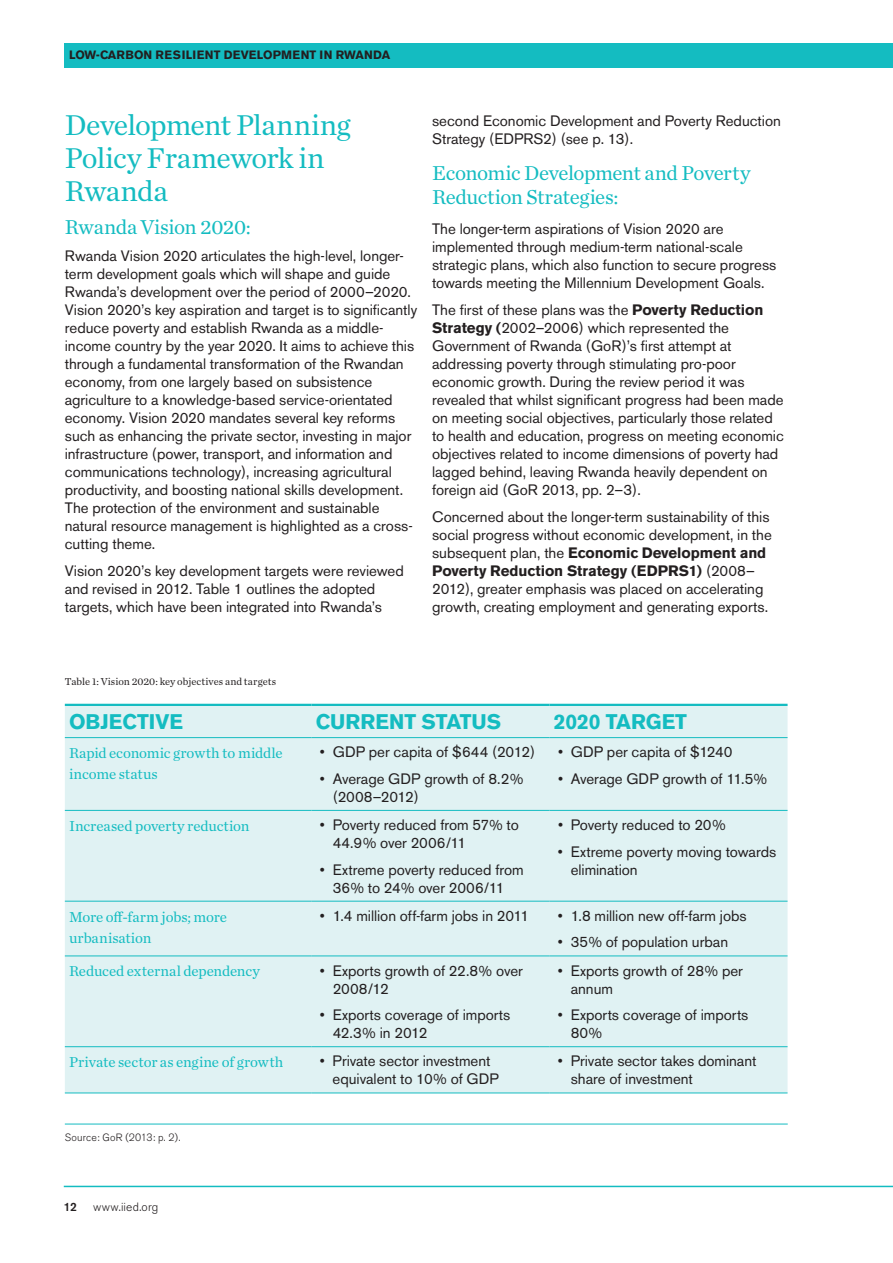
<style>
.page{position:relative;width:893px;height:1263px;background:#fff}
.page>*{position:absolute;margin:0;border:0;box-sizing:border-box;transform-origin:0 0}
.t1{font:30px/33px "Chronicle Text G1";letter-spacing:-.02em;color:#14bcc1}
.t2{font:21px/24px "Chronicle Text G1";letter-spacing:-.025em;color:#14bcc1}
.t3{font:700 21px "Akzidenz Grotesk BE";letter-spacing:-.005em;color:#14bcc1}
.t4{font:15px/18px "Akzidenz Grotesk BE";color:#231f20}
.t5{font:15px/21px "Chronicle Text G1";letter-spacing:-.005em;color:#14bcc1}
.t6{font:700 12px "Akzidenz Grotesk BE";letter-spacing:.01em;color:#231f20}
.t7{font:300 12px "Akzidenz Grotesk BE";letter-spacing:.015em;color:#231f20}
.t8{font:500 12px "Akzidenz Grotesk BE";color:#231f20}
.t9{font:10.5px "Chronicle Text G1";color:#231f20}
.t10{font:300 10.5px "Akzidenz Grotesk BE";letter-spacing:.015em;color:#231f20}
.s1{font-weight:700}
</style>
<div class="page">
<div style="left:65px;top:43px;width:828px;height:24px;background:#14bcc1"></div>
<hr style="left:64px;top:1186px;width:829px;height:1px;background:#14bcc1">
<div style="left:65px;top:706px;width:722px;height:386px;background:#e0f2f3"></div>
<hr style="left:65px;top:810px;width:246px;height:1px;background:#14bcc1">
<hr style="left:311px;top:810px;width:238px;height:1px;background:#14bcc1">
<hr style="left:549px;top:810px;width:238px;height:1px;background:#14bcc1">
<hr style="left:65px;top:901px;width:246px;height:1px;background:#14bcc1">
<hr style="left:311px;top:901px;width:238px;height:1px;background:#14bcc1">
<hr style="left:549px;top:901px;width:238px;height:1px;background:#14bcc1">
<hr style="left:65px;top:955px;width:246px;height:1px;background:#14bcc1">
<hr style="left:311px;top:955px;width:238px;height:1px;background:#14bcc1">
<hr style="left:549px;top:955px;width:238px;height:1px;background:#14bcc1">
<hr style="left:65px;top:1046px;width:246px;height:1px;background:#14bcc1">
<hr style="left:311px;top:1046px;width:238px;height:1px;background:#14bcc1">
<hr style="left:549px;top:1046px;width:238px;height:1px;background:#14bcc1">
<hr style="left:311px;top:1092px;width:238px;height:1px;background:#14bcc1">
<hr style="left:549px;top:1092px;width:238px;height:1px;background:#14bcc1">
<hr style="left:65px;top:704px;width:246px;height:2px;background:#14bcc1">
<hr style="left:311px;top:704px;width:238px;height:2px;background:#14bcc1">
<hr style="left:549px;top:704px;width:238px;height:2px;background:#14bcc1">
<hr style="left:311px;top:737px;width:238px;height:1px;background:#14bcc1">
<hr style="left:549px;top:737px;width:238px;height:1px;background:#14bcc1">
<hr style="left:65px;top:737px;width:246px;height:1px;background:#14bcc1">
<hr style="left:65px;top:1092px;width:246px;height:1px;background:#14bcc1">
<hr style="left:65px;top:1124px;width:723px;height:1px;background:#14bcc1">
<p class="t6" style="left:69px;top:48px;width:323px">LOW-CARBON RESILIENT DEVELOPMENT IN RWANDA</p>
<h1 class="t1" style="left:65px;top:107px;width:287px">Development Planning<br>Policy Framework in<br>Rwanda</h1>
<h2 class="t2" style="left:65px;top:214px;width:188px">Rwanda Vision 2020:</h2>
<p class="t4" style="left:65px;top:247px;width:354px">Rwanda Vision 2020 articulates the high-level, longer&shy;term development goals which will shape and guide Rwanda’s development over the period of 2000–2020.<br>Vision 2020’s key aspiration and target is to significantly reduce poverty and establish Rwanda as a middle&shy;income country by the year 2020. It aims to achieve this through a fundamental transformation of the Rwandan economy, from one largely based on subsistence agriculture to a knowledge-based service-orientated economy. Vision 2020 mandates several key reforms such as enhancing the private sector, investing in major infrastructure (power, transport, and information and communications technology), increasing agricultural productivity, and boosting national skills development.<br>The protection of the environment and sustainable natural resource management is highlighted as a cross&shy;cutting theme.</p>
<p class="t4" style="left:65px;top:562px;width:340px">Vision 2020’s key development targets were reviewed and revised in 2012. Table 1 outlines the adopted targets, which have been integrated into Rwanda’s</p>
<p class="t4" style="left:432px;top:112px;width:350px">second Economic Development and Poverty Reduction<br>Strategy (EDPRS2) (see p. 13).</p>
<h2 class="t2" style="left:432px;top:160px;width:320px">Economic Development and Poverty<br>Reduction Strategies:</h2>
<p class="t4" style="left:432px;top:220px;width:346px">The longer-term aspirations of Vision 2020 are implemented through medium-term national-scale strategic plans, which also function to secure progress towards meeting the Millennium Development Goals.</p>
<p class="t4" style="left:432px;top:301px;width:353px">The first of these plans was the <span class="s1">POVERTY REDUCTION STRATEGY (</span>2002–2006) which represented the Government of Rwanda (GoR)’s first attempt at addressing poverty through stimulating pro-poor economic growth. During the review period it was revealed that whilst significant progress had been made on meeting social objectives, particularly those related to health and education, progress on meeting economic objectives related to income dimensions of poverty had lagged behind, leaving Rwanda heavily dependent on foreign aid (GoR 2013, pp. 2–3).</p>
<p class="t4" style="left:432px;top:508px;width:341px">Concerned about the longer-term sustainability of this social progress without economic development, in the subsequent plan, the <span class="s1">ECONOMIC DEVELOPMENT AND POVERTY REDUCTION STRATEGY (EDPRS1)</span> (2008– 2012), greater emphasis was placed on accelerating growth, creating employment and generating exports.</p>
<p class="t9" style="left:65px;top:673px;width:213px">Table 1: Vision 2020: key objectives and targets</p>
<h2 class="t3" style="left:69px;top:710px;width:113px">OBJECTIVE</h2>
<h2 class="t3" style="left:316px;top:710px;width:45px">CURREN</h2>
<h2 class="t3" style="left:404px;top:710px;width:95px">T STATUS</h2>
<h2 class="t3" style="left:554px;top:710px;width:93px">2020 TARGE</h2>
<h2 class="t3" style="left:675px;top:710px;width:13px">T</h2>
<p class="t5" style="left:69px;top:742px;width:215px">Rapid economic growth to middle income status</p>
<p class="t4" style="left:320px;top:743px;width:217px">• GDP per capita of $644 (2012)</p>
<p class="t4" style="left:558px;top:743px;width:176px">• GDP per capita of $1240</p>
<p class="t4" style="left:558px;top:770px;width:211px">• Average GDP growth of 11.5%</p>
<p class="t4" style="left:333px;top:770px;width:192px;text-indent:-13px">• Average GDP growth of 8.2% (2008–2012)</p>
<p class="t5" style="left:69px;top:814px;width:182px">Increased poverty reduction</p>
<p class="t4" style="left:333px;top:816px;width:188px;text-indent:-13px">• Poverty reduced from 57% to<br>44.9% over 2006/11</p>
<p class="t4" style="left:320px;top:860px;width:205px;text-align:center">• Extreme poverty reduced from<br>36% to 24% over 2006/11</p>
<p class="t4" style="left:558px;top:816px;width:169px">• Poverty reduced to 20%</p>
<p class="t4" style="left:571px;top:842px;width:207px;text-indent:-13px">• Extreme poverty moving towards elimination</p>
<p class="t5" style="left:69px;top:905px;width:160px">More off-farm jobs; more urbanisation</p>
<p class="t4" style="left:320px;top:907px;width:211px">• 1.4 million off-farm jobs in 2011</p>
<p class="t4" style="left:558px;top:907px;width:190px">• 1.8 million new off-farm jobs</p>
<p class="t4" style="left:558px;top:933px;width:172px">• 35% of population urban</p>
<p class="t5" style="left:69px;top:960px;width:192px">Reduced external dependency</p>
<p class="t4" style="left:333px;top:961px;width:192px;text-indent:-13px">• Exports growth of 22.8% over<br>2008/12</p>
<p class="t4" style="left:333px;top:1006px;width:179px;text-indent:-13px">• Exports coverage of imports<br>42.3% in 2012</p>
<p class="t4" style="left:571px;top:961px;width:174px;text-indent:-13px">• Exports growth of 28% per annum</p>
<p class="t4" style="left:571px;top:1006px;width:179px;text-indent:-13px">• Exports coverage of imports<br>80%</p>
<p class="t5" style="left:69px;top:1051px;width:216px">Private sector as engine of growth</p>
<p class="t4" style="left:333px;top:1052px;width:167px;text-indent:-13px">• Private sector investment equivalent to 10% of GDP</p>
<p class="t4" style="left:571px;top:1052px;width:187px;text-indent:-13px">• Private sector takes dominant share of investment</p>
<p class="t10" style="left:65px;top:1132px;width:117px">Source: GoR (2013: p. 2).</p>
<p class="t8" style="left:64px;top:1199px;width:15px">12</p>
<p class="t7" style="left:93px;top:1200px;width:67px">www.iied.org</p>
</div>
